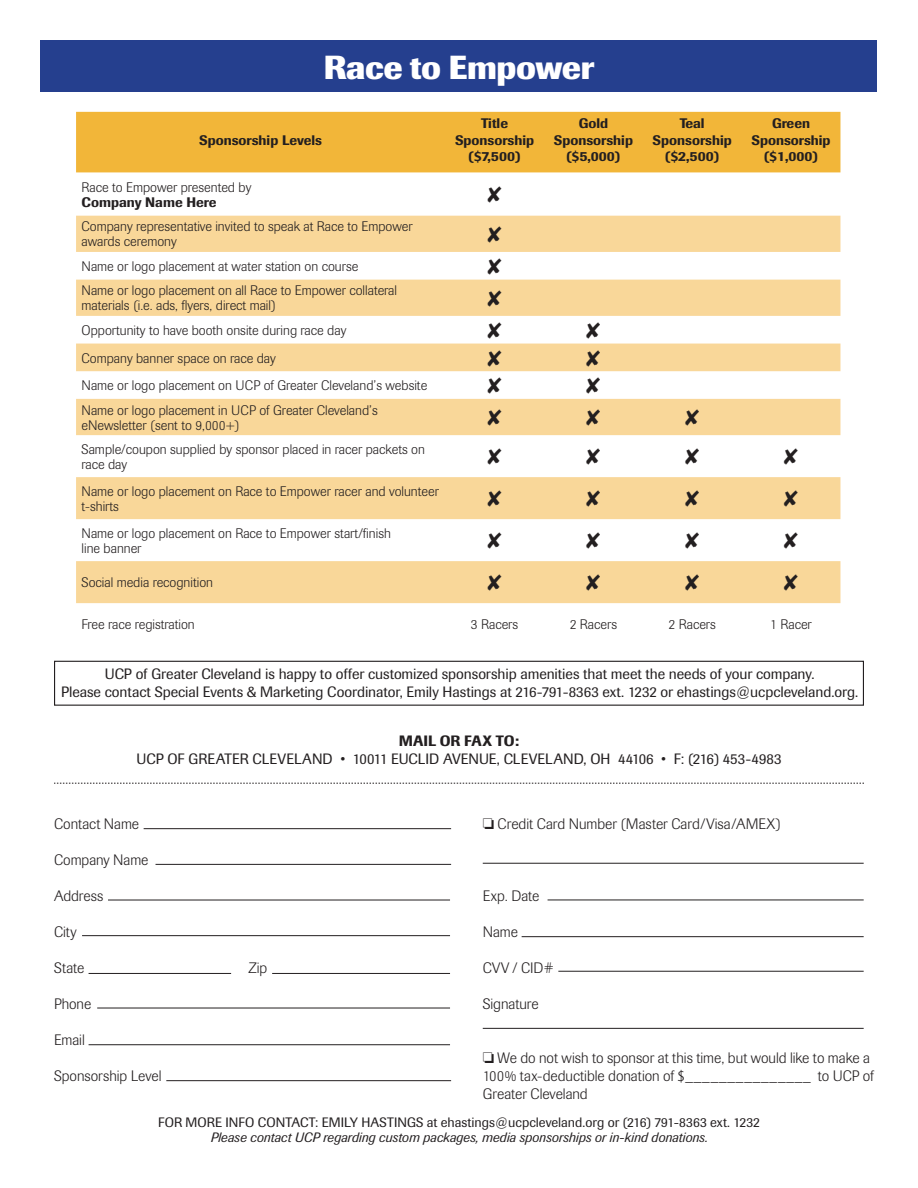
<style>
.page{position:relative;width:918px;height:1188px;background:#fff}
.page>*{position:absolute;margin:0;border:0;box-sizing:border-box;transform-origin:0 0}
.List_Paragraph{font:700 33px "Imago";letter-spacing:-.01em;color:#fff}
.List_Paragraph-2{font:300 15px/18px "Imago";color:#231f20}
.List_Paragraph-3{font:14.85px/18px "Imago";letter-spacing:-.005em;color:#231f20;text-align:center}
.List_Paragraph-4{font:500 14.85px "Imago";color:#231f20}
.t1{font:300 13.65px/15px "Imago";color:#231f20}
.t2{font:500 13.65px/16.5px "Imago";color:#231f20;text-align:center}
.List_Paragraph-5{font:13.5px "Imago";color:#231f20}
.List_Paragraph-6{font:italic 13.5px "Imago";letter-spacing:.005em;color:#231f20}
</style>
<div class="page">
<div style="left:40px;top:40px;width:838px;height:52px;background:#253f8e"></div>
<div style="left:76px;top:112px;width:764px;height:60px;background:#f2b639"></div>
<svg style="left:76px;top:216px;width:764px;height:387px;fill:#f9d799"></svg>
<svg style="left:54px;top:783px;width:810px;height:1px"></svg>
<hr style="left:144px;top:828px;width:307px;height:1px;background:#231f20">
<hr style="left:156px;top:864px;width:295px;height:1px;background:#231f20">
<hr style="left:108px;top:900px;width:342px;height:1px;background:#231f20">
<hr style="left:483px;top:863px;width:381px;height:1px;background:#231f20">
<hr style="left:548px;top:900px;width:316px;height:1px;background:#231f20">
<hr style="left:522px;top:936px;width:342px;height:1px;background:#231f20">
<hr style="left:558px;top:971px;width:306px;height:1px;background:#231f20">
<hr style="left:483px;top:1028px;width:381px;height:1px;background:#231f20">
<hr style="left:82px;top:935px;width:368px;height:1px;background:#231f20">
<hr style="left:97px;top:1008px;width:353px;height:1px;background:#231f20">
<hr style="left:89px;top:1044px;width:361px;height:1px;background:#231f20">
<hr style="left:166px;top:1080px;width:285px;height:1px;background:#231f20">
<hr style="left:89px;top:973px;width:142px;height:1px;background:#231f20">
<hr style="left:272px;top:973px;width:178px;height:1px;background:#231f20">
<div style="left:54px;top:661px;width:810px;height:45px;border:1px solid #231f20"></div>
<svg style="left:488px;top:226px;width:13px;height:17px"></svg>
<svg style="left:488px;top:258px;width:13px;height:17px"></svg>
<svg style="left:488px;top:290px;width:13px;height:17px"></svg>
<svg style="left:488px;top:322px;width:13px;height:17px"></svg>
<svg style="left:587px;top:322px;width:13px;height:17px"></svg>
<svg style="left:488px;top:350px;width:13px;height:16px"></svg>
<svg style="left:587px;top:350px;width:13px;height:16px"></svg>
<svg style="left:488px;top:378px;width:13px;height:16px"></svg>
<svg style="left:587px;top:378px;width:13px;height:16px"></svg>
<svg style="left:488px;top:410px;width:13px;height:16px"></svg>
<svg style="left:587px;top:410px;width:13px;height:16px"></svg>
<svg style="left:685px;top:410px;width:14px;height:16px"></svg>
<svg style="left:488px;top:449px;width:13px;height:16px"></svg>
<svg style="left:587px;top:449px;width:13px;height:16px"></svg>
<svg style="left:685px;top:449px;width:14px;height:16px"></svg>
<svg style="left:784px;top:449px;width:14px;height:16px"></svg>
<svg style="left:488px;top:491px;width:13px;height:16px"></svg>
<svg style="left:587px;top:491px;width:13px;height:16px"></svg>
<svg style="left:685px;top:491px;width:14px;height:16px"></svg>
<svg style="left:784px;top:491px;width:14px;height:16px"></svg>
<svg style="left:488px;top:533px;width:13px;height:16px"></svg>
<svg style="left:587px;top:533px;width:13px;height:16px"></svg>
<svg style="left:685px;top:533px;width:14px;height:16px"></svg>
<svg style="left:784px;top:533px;width:14px;height:16px"></svg>
<svg style="left:488px;top:575px;width:13px;height:16px"></svg>
<svg style="left:587px;top:575px;width:13px;height:16px"></svg>
<svg style="left:685px;top:575px;width:14px;height:16px"></svg>
<svg style="left:784px;top:575px;width:14px;height:16px"></svg>
<p class="List_Paragraph" style="left:324px;top:47px;width:272px">Race to Empower</p>
<p class="t2" style="left:199px;top:132px;width:124px">Sponsorship Levels</p>
<p class="t2" style="left:455px;top:115px;width:81px">Title<br>Sponsorship</p>
<p class="t2" style="left:468px;top:148px;width:54px">($7,500)</p>
<p class="t2" style="left:579px;top:115px;width:31px">Gold</p>
<p class="t2" style="left:554px;top:132px;width:81px">Sponsorship ($5,000)</p>
<p class="t2" style="left:680px;top:115px;width:26px">Teal</p>
<p class="t2" style="left:653px;top:132px;width:81px">Sponsorship</p>
<p class="t2" style="left:665px;top:148px;width:56px">($2,500)</p>
<p class="t2" style="left:772px;top:115px;width:40px">Green</p>
<p class="t2" style="left:751px;top:132px;width:81px">Sponsorship</p>
<p class="t2" style="left:764px;top:148px;width:56px">($1,000)</p>
<p class="t1" style="left:82px;top:180px;width:171px">Race to Empower presented by</p>
<p class="t2" style="left:82px;top:194px;width:136px">Company Name Here</p>
<p class="t1" style="left:82px;top:219px;width:333px">Company representative invited to speak at Race to Empower awards ceremony</p>
<p class="t1" style="left:82px;top:259px;width:278px">Name or logo placement at water station on course</p>
<p class="t1" style="left:82px;top:283px;width:317px">Name or logo placement on all Race to Empower collateral materials (i.e. ads, flyers, direct mail)</p>
<p class="t1" style="left:82px;top:323px;width:266px">Opportunity to have booth onsite during race day</p>
<p class="t1" style="left:82px;top:351px;width:196px">Company banner space on race day</p>
<p class="t1" style="left:82px;top:378px;width:347px">Name or logo placement on UCP of Greater Cleveland’s website</p>
<p class="t1" style="left:82px;top:403px;width:298px">Name or logo placement in UCP of Greater Cleveland’s eNewsletter (sent to 9,000+)</p>
<p class="t1" style="left:82px;top:442px;width:345px">Sample/coupon supplied by sponsor placed in racer packets on race day</p>
<p class="t1" style="left:82px;top:484px;width:359px">Name or logo placement on Race to Empower racer and volunteer t-shirts</p>
<p class="t1" style="left:82px;top:526px;width:311px">Name or logo placement on Race to Empower start/finish line banner</p>
<p class="t1" style="left:82px;top:575px;width:133px">Social media recognition</p>
<p class="t1" style="left:82px;top:617px;width:115px">Free race registration</p>
<p class="t1" style="left:471px;top:617px;width:49px">3 Racers</p>
<p class="t1" style="left:570px;top:617px;width:49px">2 Racers</p>
<p class="t1" style="left:669px;top:617px;width:49px">2 Racers</p>
<p class="t1" style="left:770px;top:617px;width:43px">1 Racer</p>
<p class="List_Paragraph-3" style="left:61px;top:665px;width:799px">UCP of Greater Cleveland is happy to offer customized sponsorship amenities that meet the needs of your company.<br>Please contact Special Events &amp; Marketing Coordinator, Emily Hastings at 216-791-8363 ext. 1232 or ehastings@ucpcleveland.org.</p>
<p class="List_Paragraph-4" style="left:399px;top:732px;width:122px">MAIL OR FAX TO:</p>
<p class="List_Paragraph-3" style="left:137px;top:750px;width:646px">UCP OF GREATER CLEVELAND • 10011 EUCLID AVENUE, CLEVELAND, OH 44106 • F: (216) 453-4983</p>
<p class="List_Paragraph-2" style="left:54px;top:815px;width:87px">Contact Name</p>
<p class="List_Paragraph-2" style="left:54px;top:851px;width:96px">Company Name</p>
<p class="List_Paragraph-2" style="left:54px;top:887px;width:51px">Address</p>
<p class="List_Paragraph-2" style="left:54px;top:923px;width:24px">City</p>
<p class="List_Paragraph-2" style="left:54px;top:959px;width:32px">State</p>
<p class="List_Paragraph-2" style="left:248px;top:959px;width:21px">Zip</p>
<p class="List_Paragraph-2" style="left:54px;top:995px;width:39px">Phone</p>
<p class="List_Paragraph-2" style="left:54px;top:1031px;width:32px">Email</p>
<p class="List_Paragraph-2" style="left:54px;top:1067px;width:109px">Sponsorship Level</p>
<p class="List_Paragraph-2" style="left:483px;top:815px;width:300px">□ Credit Card Number (Master Card/Visa/AMEX)</p>
<p class="List_Paragraph-2" style="left:483px;top:887px;width:58px">Exp. Date</p>
<p class="List_Paragraph-2" style="left:483px;top:923px;width:37px">Name</p>
<p class="List_Paragraph-2" style="left:483px;top:959px;width:73px">CVV / CID#</p>
<p class="List_Paragraph-2" style="left:483px;top:995px;width:58px">Signature</p>
<p class="List_Paragraph-2" style="left:483px;top:1049px;width:393px">□ We do not wish to sponsor at this time, but would like to make a<br>100% tax-deductible donation of $_______________ to UCP of<br>Greater Cleveland</p>
<p class="List_Paragraph-5" style="left:158px;top:1114px;width:603px">FOR MORE INFO CONTACT: EMILY HASTINGS at ehastings@ucpcleveland.org or (216) 791-8363 ext. 1232</p>
<p class="List_Paragraph-6" style="left:210px;top:1129px;width:499px">Please contact UCP regarding custom packages, media sponsorships or in-kind donations.</p>
</div>
